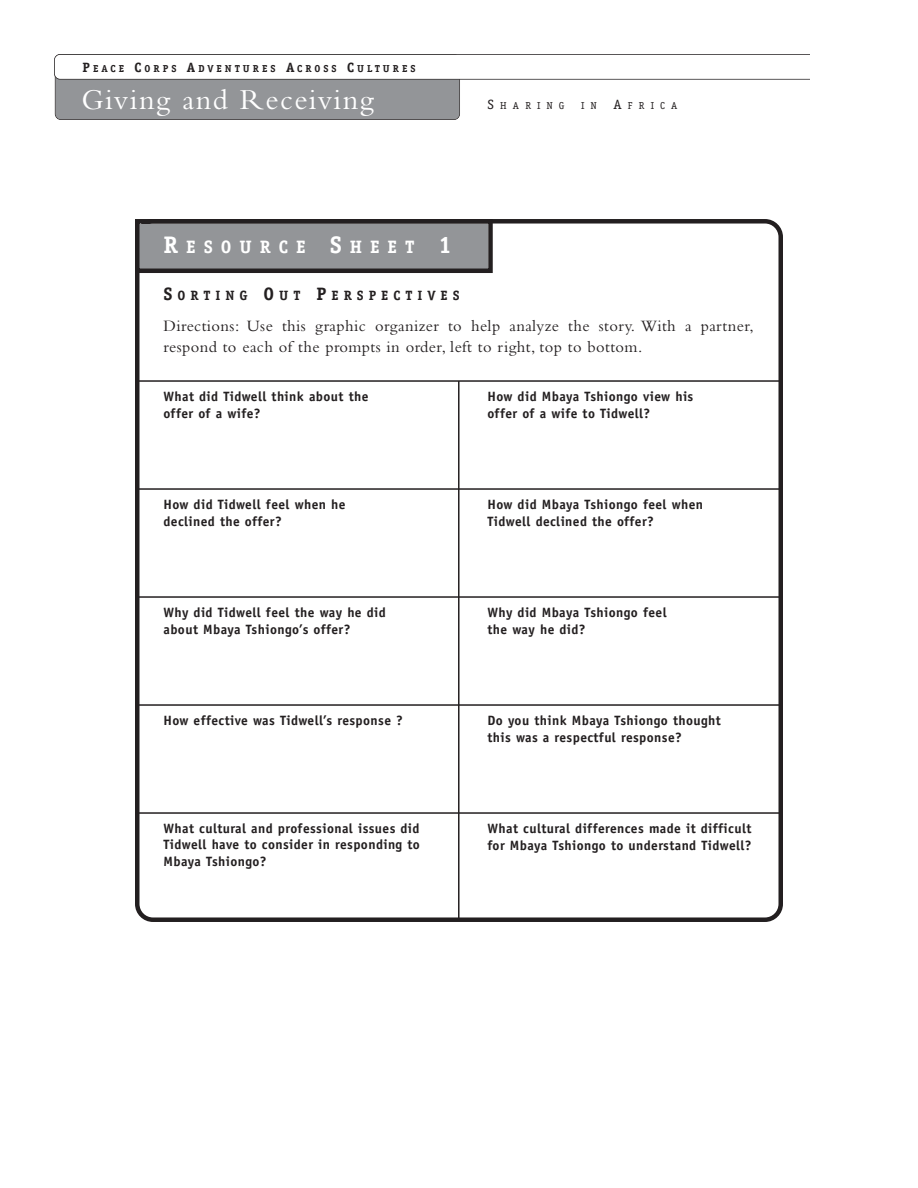
<style>
.page{position:relative;width:918px;height:1188px;background:#fff}
.page>*{position:absolute;margin:0;border:0;box-sizing:border-box;transform-origin:0 0}
.t1{font:30px "Bembo";letter-spacing:.05em;color:#fff}
.t2{font:700 18px "Officina Serif";letter-spacing:.445em;color:#fff}
.t3{font:16.5px/21px "Bembo";letter-spacing:.025em;color:#231f20}
.t4{font:700 13.5px/16.5px "Officina Sans";letter-spacing:.03em;color:#231f20}
.t5{font:700 13.5px "Officina Serif";letter-spacing:.37em;color:#231f20}
.t6{font:700 10.2px "Officina Serif";letter-spacing:.295em;color:#231f20}
.t7{font:10.2px "Officina Serif";letter-spacing:.615em;color:#231f20}
.s1{font-size:13.5px}
.s2{font-size:24px}
.s3{font-size:18px}
</style>
<div class="page">
<svg style="left:135px;top:219px;width:648px;height:703px"></svg>
<div style="left:140px;top:224px;width:348px;height:45px;background:#939598"></div>
<div style="left:135px;top:219px;width:358px;height:54px;border:4px solid #231f20"></div>
<div style="left:162px;top:390px;width:225px;height:54px;background:#fff"></div>
<div style="left:162px;top:498px;width:218px;height:55px;background:#fff"></div>
<div style="left:162px;top:606px;width:245px;height:87px;background:#fff"></div>
<div style="left:162px;top:714px;width:277px;height:87px;background:#fff"></div>
<div style="left:486px;top:714px;width:245px;height:87px;background:#fff"></div>
<div style="left:486px;top:822px;width:276px;height:87px;background:#fff"></div>
<div style="left:162px;top:822px;width:283px;height:88px;background:#fff"></div>
<div style="left:486px;top:606px;width:205px;height:87px;background:#fff"></div>
<div style="left:486px;top:390px;width:225px;height:87px;background:#fff"></div>
<div style="left:486px;top:498px;width:225px;height:49px;background:#fff"></div>
<hr style="left:137px;top:380px;width:644px;height:2px;background:#231f20">
<hr style="left:137px;top:488px;width:644px;height:2px;background:#231f20">
<hr style="left:137px;top:596px;width:643px;height:2px;background:#231f20">
<hr style="left:136px;top:704px;width:643px;height:2px;background:#231f20">
<hr style="left:137px;top:812px;width:644px;height:2px;background:#231f20">
<hr style="left:458px;top:381px;width:2px;height:538px;background:#231f20">
<div style="left:56px;top:55px;width:403px;height:64px;background:#939598;border-radius:5px"></div>
<div style="left:55px;top:54px;width:405px;height:66px;border:2px solid #231f20;border-radius:6px"></div>
<div style="left:54px;top:54px;width:766px;height:25px;background:#fff;border-radius:6px"></div>
<div style="left:54px;top:54px;width:767px;height:26px;border:2px solid #231f20;border-radius:6px"></div>
<div style="left:810px;top:54px;width:37px;height:36px;background:#fff"></div>
<p class="t6" style="left:82px;top:65px;width:335px"><span class="s1">P</span>EACE <span class="s1">C</span>ORPS <span class="s1">A</span>DVENTURES <span class="s1">A</span>CROSS <span class="s1">C</span>ULTURES</p>
<h1 class="t1" style="left:82px;top:89px;width:294px">Giving and Receiving</h1>
<p class="t7" style="left:488px;top:100px;width:78px"><span class="s1">S</span>HARING</p>
<p class="t7" style="left:581px;top:100px;width:98px">IN <span class="s1">A</span>FRICA</p>
<h2 class="t2" style="left:164px;top:240px;width:290px"><span class="s2">R</span>ESOURCE <span class="s2">S</span>HEET <span class="s2">1</span></h2>
<p class="t5" style="left:164px;top:290px;width:298px"><span class="s3">S</span>ORTING <span class="s3">O</span>UT <span class="s3">P</span>ERSPECTIVES</p>
<p class="t3" style="left:164px;top:317px;width:592px">Directions: Use this graphic organizer to help analyze the story. With a partner, respond to each of the prompts in order, left to right, top to bottom.</p>
<p class="t4" style="left:164px;top:390px;width:206px">What did Tidwell think about the offer of a wife?</p>
<p class="t4" style="left:488px;top:390px;width:207px">How did Mbaya Tshiongo view his offer of a wife to Tidwell?</p>
<p class="t4" style="left:163px;top:498px;width:184px">How did Tidwell feel when he declined the offer?</p>
<p class="t4" style="left:488px;top:498px;width:217px">How did Mbaya Tshiongo feel when<br>Tidwell declined the offer?</p>
<p class="t4" style="left:164px;top:606px;width:224px">Why did Tidwell feel the way he did about Mbaya Tshiongo’s offer?</p>
<p class="t4" style="left:488px;top:606px;width:181px">Why did Mbaya Tshiongo feel the way he did?</p>
<p class="t4" style="left:164px;top:714px;width:241px">How effective was Tidwell’s response ?</p>
<p class="t4" style="left:488px;top:714px;width:235px">Do you think Mbaya Tshiongo thought this was a respectful response?</p>
<p class="t4" style="left:163px;top:821px;width:258px;text-align:justify">What cultural and professional issues did Tidwell have to consider in responding to Mbaya Tshiongo?</p>
<p class="t4" style="left:488px;top:822px;width:266px">What cultural differences made it difficult for Mbaya Tshiongo to understand Tidwell?</p>
</div>
